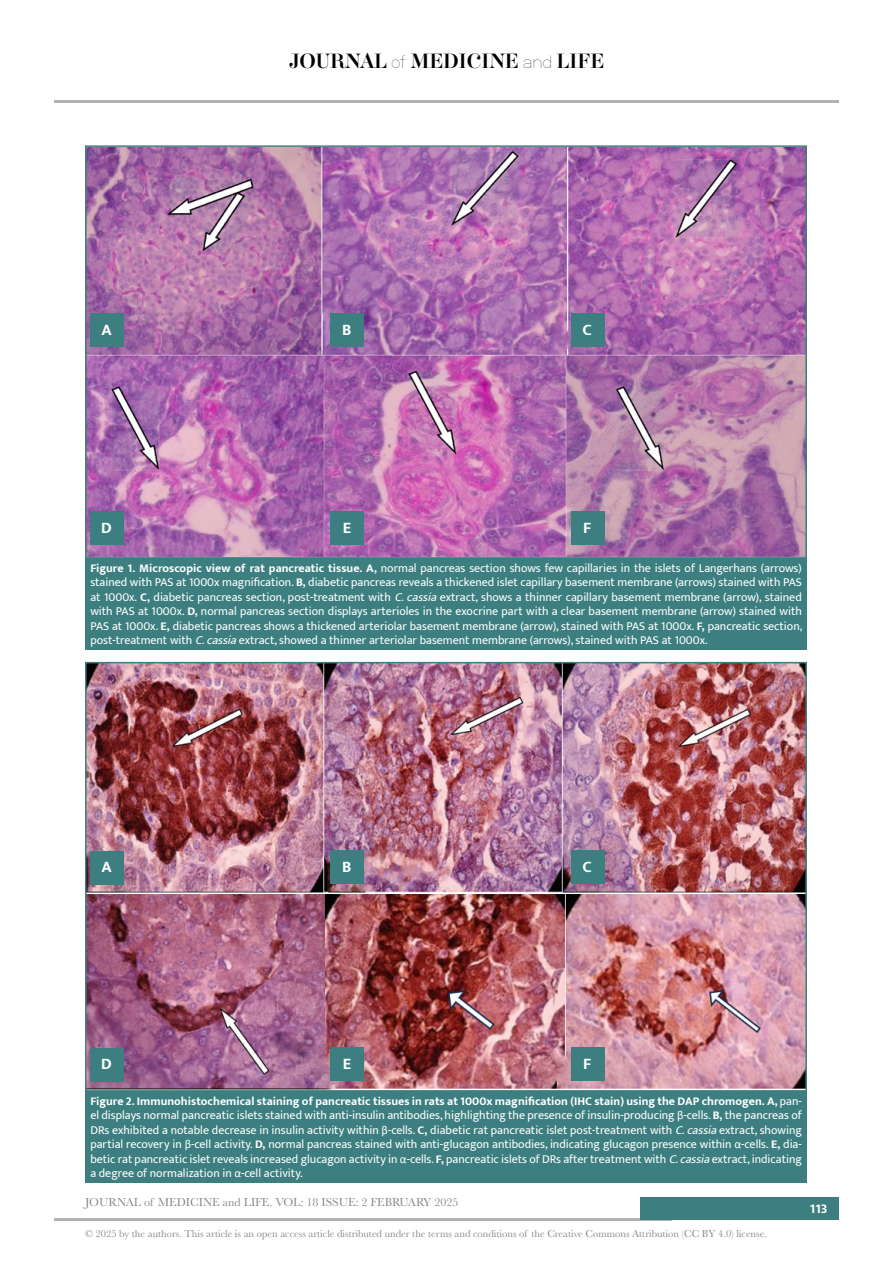
<style>
.page{position:relative;width:893px;height:1263px;background:#fff}
.page>*{position:absolute;margin:0;border:0;box-sizing:border-box;transform-origin:0 0}
.t1{font:18px "Aker Brygge Display";color:#000}
.t2{font:700 16.35px "Mukta";color:#fff}
.t3{font:700 13.5px "Mukta";color:#fff}
.t4{font:12px/14.4px "Mukta";color:#fff;text-align:justify}
.t5{font:12px "Baskerville";color:#878787}
.t6{font:10.5px "Baskerville";color:#878787}
.s1{font-family:"Neubau Grotesk Lei"}
.s2{font-weight:700}
.s3{font-style:italic}
.s4{font-family:"Calibri"}
</style>
<div class="page">
<hr style="left:54px;top:100px;width:785px;height:2px;background:#b3b2b2">
<hr style="left:54px;top:1218px;width:618px;height:2px;background:#b3b2b2">
<div style="left:641px;top:1198px;width:198px;height:22px;background:#3d7f80"></div>
<div style="left:85px;top:558px;width:722px;height:92px;background:#3d7f80"></div>
<img style="left:88px;top:148px;width:716px;height:408px">
<div style="left:85px;top:145px;width:722px;height:414px;border:2px solid #3d7f80"></div>
<div style="left:90px;top:512px;width:34px;height:33px;background:#3d7f80"></div>
<div style="left:90px;top:314px;width:34px;height:33px;background:#3d7f80"></div>
<div style="left:331px;top:512px;width:33px;height:33px;background:#3d7f80"></div>
<div style="left:331px;top:313px;width:33px;height:34px;background:#3d7f80"></div>
<div style="left:571px;top:512px;width:33px;height:33px;background:#3d7f80"></div>
<div style="left:571px;top:313px;width:33px;height:34px;background:#3d7f80"></div>
<div style="left:85px;top:1091px;width:722px;height:92px;background:#3d7f80"></div>
<img style="left:88px;top:665px;width:716px;height:423px">
<div style="left:85px;top:662px;width:722px;height:429px;border:2px solid #3d7f80"></div>
<div style="left:90px;top:1048px;width:34px;height:33px;background:#3d7f80"></div>
<div style="left:90px;top:851px;width:34px;height:33px;background:#3d7f80"></div>
<div style="left:331px;top:1048px;width:33px;height:33px;background:#3d7f80"></div>
<div style="left:331px;top:851px;width:33px;height:33px;background:#3d7f80"></div>
<div style="left:571px;top:1048px;width:33px;height:33px;background:#3d7f80"></div>
<div style="left:571px;top:851px;width:33px;height:33px;background:#3d7f80"></div>
<h1 class="t1" style="left:289px;top:49px;width:317px">JOURNAL <span class="s1">of</span> MEDICINE <span class="s1">and</span> LIFE</h1>
<h2 class="t2" style="left:101px;top:320px;width:12px">A</h2>
<h2 class="t2" style="left:101px;top:518px;width:12px">D</h2>
<h2 class="t2" style="left:342px;top:320px;width:11px">B</h2>
<h2 class="t2" style="left:343px;top:518px;width:10px">E</h2>
<h2 class="t2" style="left:583px;top:320px;width:11px">C</h2>
<h2 class="t2" style="left:583px;top:518px;width:10px">F</h2>
<p class="t4" style="left:90px;top:561px;width:713px"><span class="s2">Figure 1. Microscopic view of rat pancreatic tissue. A,</span> normal pancreas section shows few capillaries in the islets of Langerhans (arrows) stained with PAS at 1000x magnification. <span class="s2">B,</span> diabetic pancreas reveals a thickened islet capillary basement membrane (arrows) stained with PAS at 1000x. <span class="s2">C,</span> diabetic pancreas section, post-treatment with <span class="s3">C.cassia</span>extract, shows a thinner capillary basement membrane (arrow), stained with PAS at 1000x. <span class="s2">D,</span> normal pancreas section displays arterioles in the exocrine part with a clear basement membrane (arrow) stained with PAS at 1000x. <span class="s2">E,</span> diabetic pancreas shows a thickened arteriolar basement membrane (arrow), stained with PAS at 1000x. <span class="s2">F,</span> pancreatic section, post-treatment with <span class="s3">C.cassia</span>extract, showed a thinner arteriolar basement membrane (arrows), stained with PAS at 1000x.</p>
<h2 class="t2" style="left:101px;top:857px;width:12px">A</h2>
<h2 class="t2" style="left:342px;top:857px;width:11px">B</h2>
<h2 class="t2" style="left:583px;top:857px;width:11px">C</h2>
<h2 class="t2" style="left:101px;top:1054px;width:12px">D</h2>
<h2 class="t2" style="left:343px;top:1054px;width:10px">E</h2>
<h2 class="t2" style="left:583px;top:1054px;width:10px">F</h2>
<p class="t4" style="left:90px;top:1093px;width:713px"><span class="s2">Figure 2. Immunohistochemical staining of pancreatic tissues in rats at 1000x magnification (IHC stain) using the DAP chromogen. A,</span> pan&shy;el displays normal pancreatic islets stained with anti-insulin antibodies, highlighting the presence of insulin-producing <span class="s4">β</span>-cells. <span class="s2">B,</span> the pancreas of DRs exhibited a notable decrease in insulin activity within <span class="s4">β</span>-cells. <span class="s2">C,</span> diabetic rat pancreatic islet post-treatment with <span class="s3">C.cassia</span>extract, showing partial recovery in <span class="s4">β</span>-cell activity. <span class="s2">D,</span> normal pancreas stained with anti-glucagon antibodies, indicating glucagon presence within <span class="s4">α</span>-cells. <span class="s2">E,</span> dia&shy;betic rat pancreatic islet reveals increased glucagon activity in <span class="s4">α</span>-cells. <span class="s2">F,</span> pancreatic islets of DRs after treatment with <span class="s3">C.cassia</span>extract, indicating a degree of normalization in <span class="s4">α</span>-cell activity.</p>
<p class="t5" style="left:85px;top:1195px;width:375px">JOURNAL of MEDICINE and LIFE. VOL: 18 ISSUE: 2 FEBRUARY 2025</p>
<p class="t6" style="left:85px;top:1226px;width:683px">© 2025 by the authors. This article is an open access article distributed under the terms and conditions of the Creative Commons Attribution (CC BY 4.0) license.</p>
<p class="t3" style="left:810px;top:1200px;width:19px">113</p>
</div>
